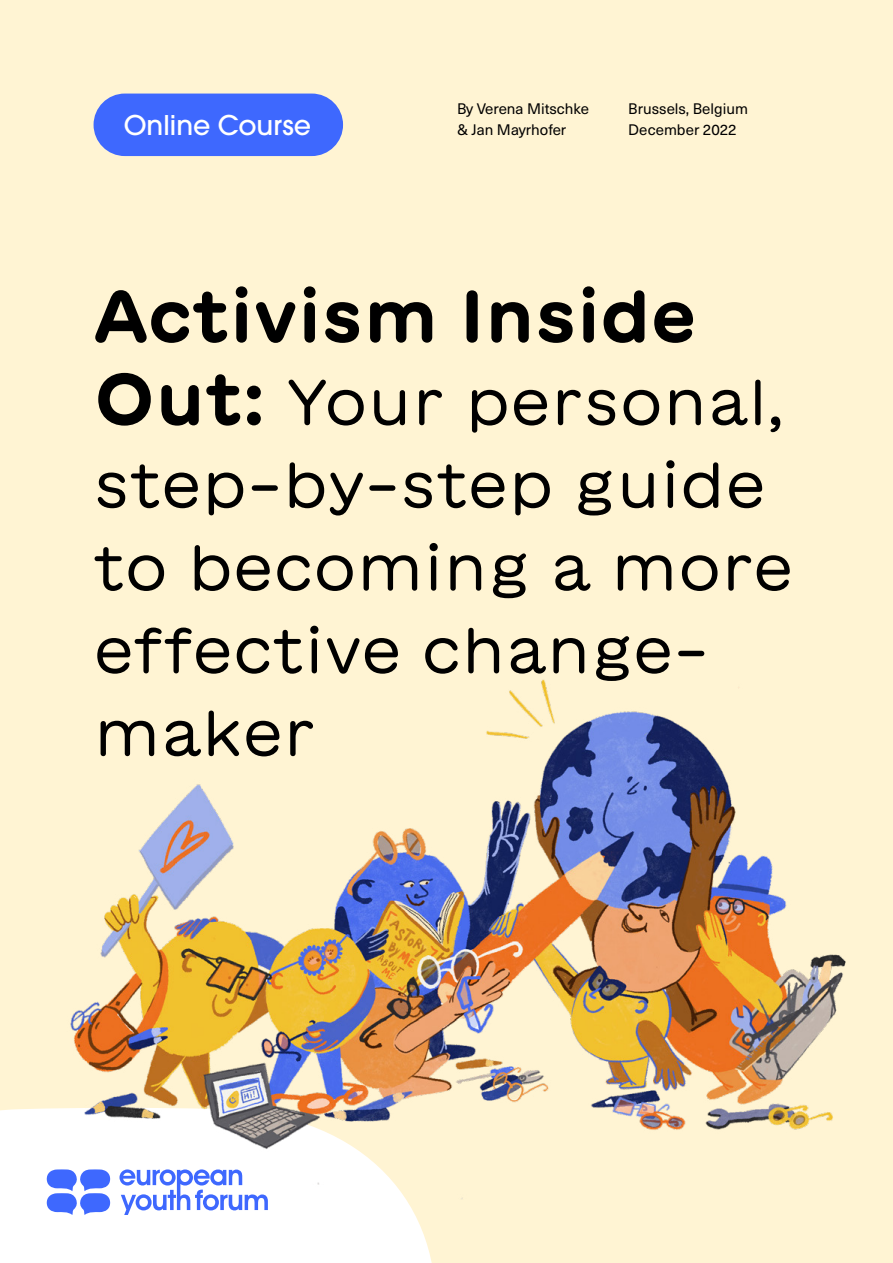
<style>
.page{position:relative;width:893px;height:1263px;background:#fff4d3}
.page>*{position:absolute;margin:0;border:0;box-sizing:border-box;transform-origin:0 0}
.t1{font:700 72px "GT Maru";color:#000}
.t2{font:63px/82.7px "GT Maru";color:#000}
.t3{font:500 27px "ITC Avant Garde Pro";color:#fff}
.t4{font:15px/20.7px "Neue Haas Unica W1 G";color:#000}
.s1{font-weight:700;font-size:72px}
</style>
<div class="page">
<div style="left:0;top:1232px;width:432px;height:31px;background:#fff"></div>
<div style="left:94px;top:94px;width:249px;height:62px;background:#3e68fe;border-radius:31px"></div>
<img style="left:0;top:679px;width:846px;height:553px">
<p class="t4" style="left:457px;top:98px;width:133px">By Verena Mitschke</p>
<p class="t3" style="left:124px;top:108px;width:189px">Online Course</p>
<p class="t4" style="left:457px;top:118px;width:111px">&amp; Jan Mayrhofer</p>
<p class="t4" style="left:628px;top:98px;width:121px">Brussels, Belgium<br>December 2022</p>
<p class="t1" style="left:94px;top:273px;width:604px">Activism Inside</p>
<p class="t2" style="left:94px;top:360px;width:701px"><span class="s1">Out:</span> Your personal, step-by-step guide to becoming a more effective change&shy;maker</p>
</div>
